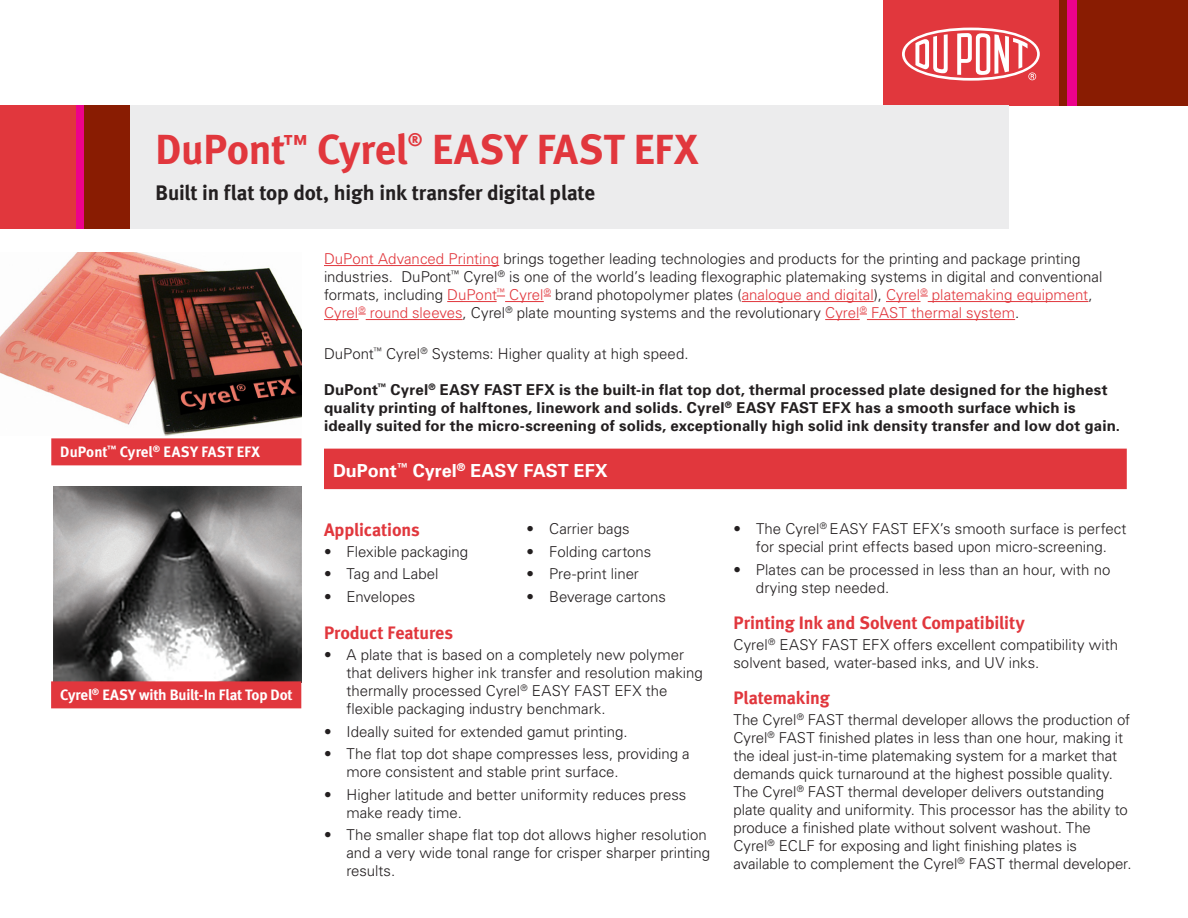
<style>
.page{position:relative;width:1188px;height:918px;background:#fff}
.page>*{position:absolute;margin:0;border:0;box-sizing:border-box;transform-origin:0 0}
.Title_brand_bar{font:700 42px "Meta";letter-spacing:-.005em;color:#e1373d}
.Title_brand_bar-2{font:700 42px "Meta";letter-spacing:.02em;color:#e1373d}
.Subtitle_barnd_bar{font:700 21px "Meta";letter-spacing:-.01em;color:#231f20}
.Subhead_1{font:700 18px "Meta";letter-spacing:-.005em;color:#e1373d}
.Red_bar_wide{font:700 18px "Univers";color:#fff}
.Title_brand_bar-3{font:700 18px "Meta";color:#e1373d}
.Body_1{font:300 15px/18px "Univers";color:#231f20}
.Bullet_1{font:300 15px/18px "Univers";color:#231f20}
.Body_bold{font:700 15px/18px "Univers";letter-spacing:.015em;color:#231f20}
.Bullet_1_last{font:300 15px/18px "Univers";color:#231f20}
.Red_bar_caption{font:15px "Meta Bold LF";color:#fff}
.s1{color:#e1373d}
</style>
<div class="page">
<img style="left:0;top:252px;width:302px;height:184px">
<img style="left:54px;top:486px;width:247px;height:195px">
<div style="left:1059px;top:0;width:129px;height:105px;background:#891c02"></div>
<div style="left:1067px;top:0;width:10px;height:105px;background:#ed028c"></div>
<div style="left:883px;top:0;width:176px;height:105px;background:#e1373d"></div>
<svg style="left:902px;top:28px;width:138px;height:53px"></svg>
<div style="left:75px;top:105px;width:9px;height:124px;background:#ed028c"></div>
<div style="left:0;top:105px;width:76px;height:124px;background:#e1373d"></div>
<div style="left:84px;top:105px;width:46px;height:124px;background:#891c02"></div>
<div style="left:131px;top:105px;width:878px;height:124px;background:#ececed"></div>
<div style="left:324px;top:449px;width:803px;height:40px;background:#e1373d"></div>
<div style="left:51px;top:438px;width:251px;height:27px;background:#e1373d"></div>
<div style="left:51px;top:681px;width:250px;height:27px;background:#e1373d"></div>
<hr style="left:324px;top:265px;width:175px;height:1px;background:#e1373d">
<hr style="left:447px;top:301px;width:50px;height:1px;background:#e1373d">
<hr style="left:505px;top:301px;width:39px;height:1px;background:#e1373d">
<hr style="left:742px;top:301px;width:132px;height:1px;background:#e1373d">
<hr style="left:886px;top:301px;width:35px;height:1px;background:#e1373d">
<hr style="left:928px;top:301px;width:160px;height:1px;background:#e1373d">
<hr style="left:324px;top:319px;width:35px;height:1px;background:#e1373d">
<hr style="left:366px;top:319px;width:97px;height:1px;background:#e1373d">
<hr style="left:825px;top:319px;width:35px;height:1px;background:#e1373d">
<hr style="left:867px;top:319px;width:148px;height:1px;background:#e1373d">
<p class="Title_brand_bar" style="left:156px;top:124px;width:254px">DuPont<sup>™</sup> Cyrel</p>
<p class="Title_brand_bar-3" style="left:408px;top:129px;width:16px">®</p>
<p class="Title_brand_bar-2" style="left:432px;top:124px;width:267px">EASY FAST EFX</p>
<p class="Subtitle_barnd_bar" style="left:156px;top:180px;width:441px">Built in flat top dot, high ink transfer digital plate</p>
<p class="Red_bar_caption" style="left:60px;top:443px;width:201px">DuPont<sup>™</sup> Cyrel<sup>®</sup> EASY FAST EFX</p>
<p class="Red_bar_caption" style="left:60px;top:686px;width:234px">Cyrel<sup>®</sup> EASY with Built-In Flat Top Dot</p>
<p class="Body_1" style="left:324px;top:249px;width:780px"><span class="s1">DuPont Advanced Printing</span> brings together leading technologies and products for the printing and package printing industries. DuPont<sup>™</sup> Cyrel<sup>®</sup> is one of the world’s leading flexographic platemaking systems in digital and conventional formats, including <span class="s1">DuPont</span><sup>™</sup> <span class="s1">Cyrel</span><sup>®</sup> brand photopolymer plates (<span class="s1">analogue and digital</span>), <span class="s1">Cyrel</span><sup>®</sup> <span class="s1">platemaking equipment</span>, <span class="s1">Cyrel</span><sup>®</sup> <span class="s1">round sleeves</span>, Cyrel<sup>®</sup> plate mounting systems and the revolutionary <span class="s1">Cyrel</span><sup>®</sup> <span class="s1">FAST thermal system</span>.</p>
<p class="Body_1" style="left:324px;top:344px;width:366px">DuPont<sup>™</sup> Cyrel<sup>®</sup> Systems: Higher quality at high speed.</p>
<p class="Body_bold" style="left:324px;top:380px;width:798px">DuPont<sup>™</sup> Cyrel<sup>®</sup> EASY FAST EFX is the built-in flat top dot, thermal processed plate designed for the highest quality printing of halftones, linework and solids. Cyrel<sup>®</sup> EASY FAST EFX has a smooth surface which is ideally suited for the micro-screening of solids, exceptionally high solid ink density transfer and low dot gain.</p>
<p class="Red_bar_wide" style="left:333px;top:459px;width:276px">DuPont<sup>™</sup> Cyrel<sup>®</sup> EASY FAST EFX</p>
<p class="Subhead_1" style="left:324px;top:519px;width:97px">Applications</p>
<p class="Bullet_1" style="left:324px;top:542px;width:146px">• Flexible packaging</p>
<p class="Bullet_1" style="left:324px;top:565px;width:116px">• Tag and Label</p>
<p class="Bullet_1" style="left:324px;top:587px;width:93px">• Envelopes</p>
<p class="Bullet_1" style="left:526px;top:519px;width:105px">• Carrier bags</p>
<p class="Bullet_1" style="left:526px;top:542px;width:126px">• Folding cartons</p>
<p class="Bullet_1" style="left:526px;top:564px;width:114px">• Pre-print liner</p>
<p class="Bullet_1_last" style="left:526px;top:587px;width:141px">• Beverage cartons</p>
<p class="Subhead_1" style="left:324px;top:623px;width:131px">Product Features</p>
<p class="Bullet_1" style="left:346px;top:646px;width:358px;text-indent:-22px">• A plate that is based on a completely new polymer that delivers higher ink transfer and resolution making thermally processed Cyrel<sup>®</sup> EASY FAST EFX the flexible packaging industry benchmark.</p>
<p class="Bullet_1" style="left:324px;top:722px;width:305px">• Ideally suited for extended gamut printing.</p>
<p class="Bullet_1" style="left:346px;top:745px;width:345px;text-indent:-22px">• The flat top dot shape compresses less, providing a more consistent and stable print surface.</p>
<p class="Bullet_1" style="left:346px;top:785px;width:341px;text-indent:-22px">• Higher latitude and better uniformity reduces press make ready time.</p>
<p class="Bullet_1" style="left:346px;top:826px;width:365px;text-indent:-22px">• The smaller shape flat top dot allows higher resolution and a very wide tonal range for crisper sharper printing results.</p>
<p class="Bullet_1" style="left:734px;top:519px;width:394px;text-align:center">• The Cyrel<sup>®</sup> EASY FAST EFX’s smooth surface is perfect for special print effects based upon micro-screening.</p>
<p class="Bullet_1_last" style="left:756px;top:560px;width:356px;text-indent:-22px">• Plates can be processed in less than an hour, with no drying step needed.</p>
<p class="Subhead_1" style="left:733px;top:612px;width:293px">Printing Ink and Solvent Compatibility</p>
<p class="Body_1" style="left:733px;top:635px;width:386px">Cyrel<sup>®</sup> EASY FAST EFX offers excellent compatibility with solvent based, water-based inks, and UV inks.</p>
<p class="Subhead_1" style="left:733px;top:687px;width:98px">Platemaking</p>
<p class="Body_1" style="left:733px;top:710px;width:400px">The Cyrel<sup>®</sup> FAST thermal developer allows the production of Cyrel<sup>®</sup> FAST finished plates in less than one hour, making it the ideal just-in-time platemaking system for a market that demands quick turnaround at the highest possible quality.<br>The Cyrel<sup>®</sup> FAST thermal developer delivers outstanding plate quality and uniformity. This processor has the ability to produce a finished plate without solvent washout. The Cyrel<sup>®</sup> ECLF for exposing and light finishing plates is available to complement the Cyrel<sup>®</sup> FAST thermal developer.</p>
</div>
